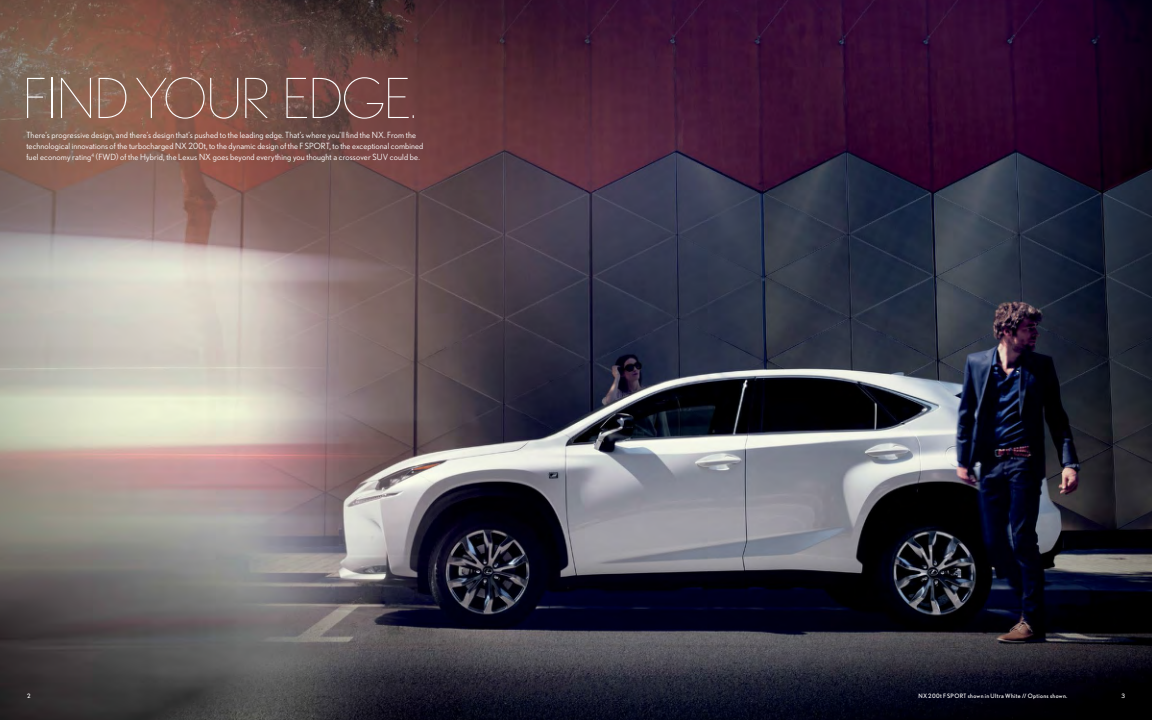
<style>
.page{position:relative;width:1152px;height:720px;background:#fff}
.page>*{position:absolute;margin:0;border:0;box-sizing:border-box;transform-origin:0 0}
.Headlines-light{font:200 55px "Nobel";letter-spacing:-.025em;color:#fff}
.Body_copy{font:8.5px/11px "Nobel";letter-spacing:.01em;color:#fff}
.t1{font:6px "Nobel";letter-spacing:.05em;color:#fff}
.s1{font-size:33px}
.s2{font-size:8px}
</style>
<div class="page">
<img style="left:0;top:0;width:1152px;height:720px">
<p class="Headlines-light" style="left:23px;top:67px;width:396px">FIND YOUR EDGE<span class="s1">.</span></p>
<p class="Body_copy" style="left:26px;top:129px;width:398px">There’s progressive design, and there’s design that’s pushed to the leading edge. That’s where you’ll find the NX. From the technological innovations of the turbocharged NX 200t, to the dynamic design of the F SPORT, to the exceptional combined fuel economy rating<sup>4</sup> <span class="s2">(</span>FWD<span class="s2">)</span> of the Hybrid, the Lexus NX goes beyond everything you thought a crossover SUV could be.</p>
<p class="t1" style="left:27px;top:692px;width:5px">2</p>
<p class="t1" style="left:918px;top:692px;width:151px">NX 200t F SPORT shown in Ultra White // Options shown.</p>
<p class="t1" style="left:1121px;top:692px;width:5px">3</p>
</div>
